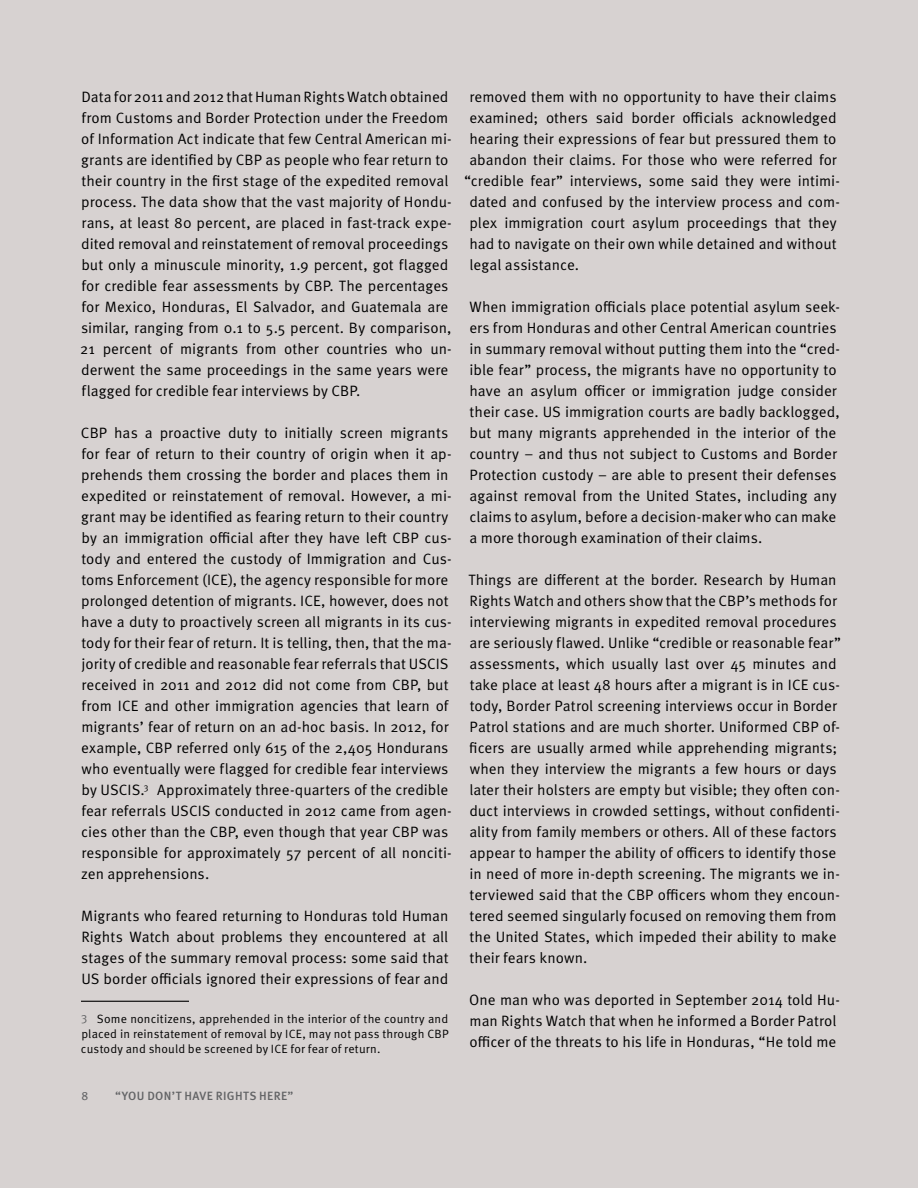
<style>
.page{position:relative;width:918px;height:1188px;background:#d7d2d1}
.page>*{position:absolute;margin:0;border:0;box-sizing:border-box;transform-origin:0 0}
.t1{font:15px/21px "Meta Pro Norm";letter-spacing:.005em;color:#000}
.t2{font:12px/15px "Meta Pro Norm";letter-spacing:.015em;color:#000;text-align:justify}
.t3{font:500 12px "Meta Pro";letter-spacing:.03em;color:#636466}
.t4{font:12px "Meta Pro";color:#636466}
.s1{color:#636466}
</style>
<div class="page">
<hr style="left:81px;top:1001px;width:108px;height:1px;background:#000">
<p class="t1" style="left:80px;top:85px;width:373px">Data for 2011 and 2012 that Human Rights Watch obtained from Customs and Border Protection under the Freedom of Information Act indicate that few Central American mi&shy;grants are identified by CBP as people who fear return to their country in the first stage of the expedited removal process. The data show that the vast majority of Hondu&shy;rans, at least 80 percent, are placed in fast-track expe&shy;dited removal and reinstatement of removal proceedings but only a minuscule minority, 1.9 percent, got flagged for credible fear assessments by CBP. The percentages for Mexico, Honduras, El Salvador, and Guatemala are similar, ranging from 0.1 to 5.5 percent. By comparison, 21 percent of migrants from other countries who un&shy;derwent the same proceedings in the same years were flagged for credible fear interviews by CBP.</p>
<p class="t1" style="left:81px;top:421px;width:372px">CBP has a proactive duty to initially screen migrants for fear of return to their country of origin when it ap&shy;prehends them crossing the border and places them in expedited or reinstatement of removal. However, a mi&shy;grant may be identified as fearing return to their country by an immigration official after they have left CBP cus&shy;tody and entered the custody of Immigration and Cus&shy;toms Enforcement (ICE), the agency responsible for more prolonged detention of migrants. ICE, however, does not have a duty to proactively screen all migrants in its cus&shy;tody for their fear of return. It is telling, then, that the ma&shy;jority of credible and reasonable fear referrals that USCIS received in 2011 and 2012 did not come from CBP, but from ICE and other immigration agencies that learn of migrants’ fear of return on an ad-hoc basis. In 2012, for example, CBP referred only 615 of the 2,405 Hondurans who eventually were flagged for credible fear interviews by USCIS.<sup>3</sup><sup>2</sup> Approximately three-quarters of the credible fear referrals USCIS conducted in 2012 came from agen&shy;cies other than the CBP, even though that year CBP was responsible for approximately 57 percent of all nonciti&shy;zen apprehensions.</p>
<p class="t1" style="left:81px;top:904px;width:369px;text-align:justify">Migrants who feared returning to Honduras told Human Rights Watch about problems they encountered at all stages of the summary removal process: some said that US border officials ignored their expressions of fear and</p>
<p class="t2" style="left:81px;top:1011px;width:369px"><span class="s1">3</span> Some noncitizens, apprehended in the interior of the country and placed in reinstatement of removal by ICE, may not pass through CBP custody and should be screened by ICE for fear of return.</p>
<p class="t4" style="left:81px;top:1086px;width:8px">8</p>
<p class="t3" style="left:115px;top:1086px;width:116px">“YOU DON ’T HAVE RIGHTS</p>
<p class="t3" style="left:259px;top:1086px;width:36px">HERE”</p>
<p class="t1" style="left:470px;top:85px;width:369px">removed them with no opportunity to have their claims</p>
<p class="t1" style="left:469px;top:106px;width:369px">examined; others said border officials acknowledged</p>
<p class="t1" style="left:469px;top:127px;width:369px">hearing their expressions of fear but pressured them to</p>
<p class="t1" style="left:469px;top:148px;width:369px">abandon their claims. For those who were referred for</p>
<p class="t1" style="left:464px;top:169px;width:377px">“credible fear” interviews, some said they were intimi-</p>
<p class="t1" style="left:469px;top:190px;width:372px">dated and confused by the interview process and com-</p>
<p class="t1" style="left:469px;top:211px;width:369px">plex immigration court asylum proceedings that they</p>
<p class="t1" style="left:470px;top:232px;width:369px">had to navigate on their own while detained and without</p>
<p class="t1" style="left:469px;top:253px;width:111px">legal assistance.</p>
<p class="t1" style="left:469px;top:295px;width:372px">When immigration officials place potential asylum seek&shy;ers from Honduras and other Central American countries in summary removal without putting them into the “cred&shy;ible fear” process, the migrants have no opportunity to have an asylum officer or immigration judge consider their case. US immigration courts are badly backlogged, but many migrants apprehended in the interior of the country – and thus not subject to Customs and Border Protection custody – are able to present their defenses against removal from the United States, including any claims to asylum, before a decision-maker who can make a more thorough examination of their claims.</p>
<p class="t1" style="left:468px;top:568px;width:374px">Things are different at the border. Research by Human Rights Watch and others show that the CBP’s methods for interviewing migrants in expedited removal procedures are seriously flawed. Unlike “credible or reasonable fear” assessments, which usually last over 45 minutes and take place at least 48 hours after a migrant is in ICE cus&shy;tody, Border Patrol screening interviews occur in Border Patrol stations and are much shorter. Uniformed CBP of&shy;ficers are usually armed while apprehending migrants; when they interview the migrants a few hours or days later their holsters are empty but visible; they often con&shy;duct interviews in crowded settings, without confidenti&shy;ality from family members or others. All of these factors appear to hamper the ability of officers to identify those in need of more in-depth screening. The migrants we in&shy;terviewed said that the CBP officers whom they encoun&shy;tered seemed singularly focused on removing them from the United States, which impeded their ability to make their fears known.</p>
<p class="t1" style="left:469px;top:988px;width:372px">One man who was deported in September 2014 told Hu&shy;man Rights Watch that when he informed a Border Patrol officer of the threats to his life in Honduras, “He told me</p>
</div>
